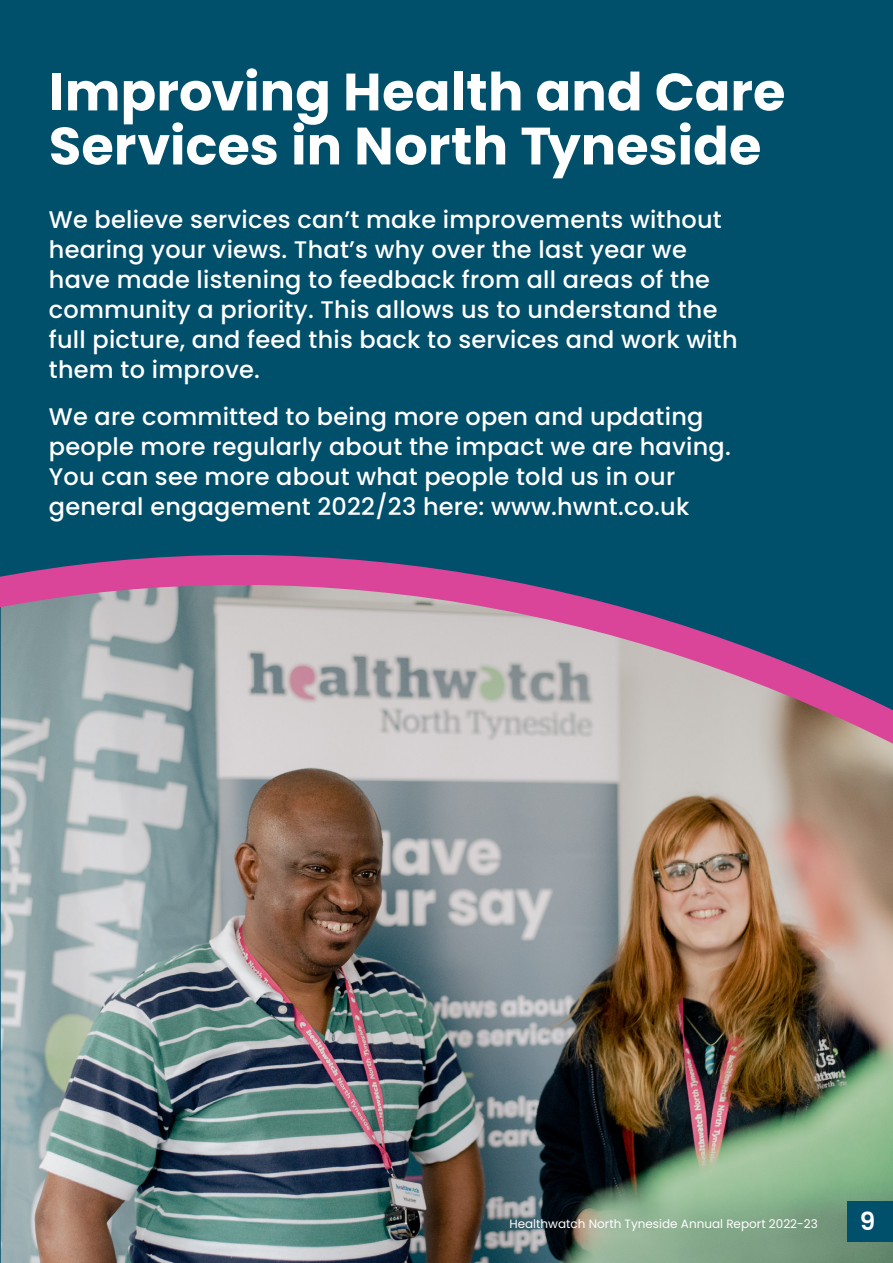
<style>
.page{position:relative;width:893px;height:1263px;background:#004f6b}
.page>*{position:absolute;margin:0;border:0;box-sizing:border-box;transform-origin:0 0}
.t1{font:700 52.5px/54px "Poppins";color:#fff}
.t2{font:600 24.9px "Poppins";color:#fff}
.t3{font:500 24px/30px "Poppins";letter-spacing:.01em;color:#fff}
.t4{font:12px "Poppins";color:#fff}
</style>
<div class="page">
<img style="left:1px;top:965px;width:892px;height:298px">
<svg style="left:0;top:555px;width:893px;height:410px;background:#9c9499"></svg>
<div style="left:848px;top:1201px;width:45px;height:40px;background:#004f6b"></div>
<h1 class="t1" style="left:49px;top:65px;width:738px">Improving Health and Care<br>Services in North Tyneside</h1>
<p class="t3" style="left:49px;top:205px;width:690px">We believe services can’t make improvements without hearing your views. That’s why over the last year we have made listening to feedback from all areas of the community a priority. This allows us to understand the full picture, and feed this back to services and work with them to improve.</p>
<p class="t3" style="left:49px;top:402px;width:683px">We are committed to being more open and updating people more regularly about the impact we are having.<br>You can see more about what people told us in our general engagement 2022/23 here: www.hwnt.co.uk</p>
<p class="t4" style="left:509px;top:1216px;width:310px">Healthwatch North Tyneside Annual Report 2022-23</p>
<p class="t2" style="left:860px;top:1207px;width:17px">9</p>
</div>
